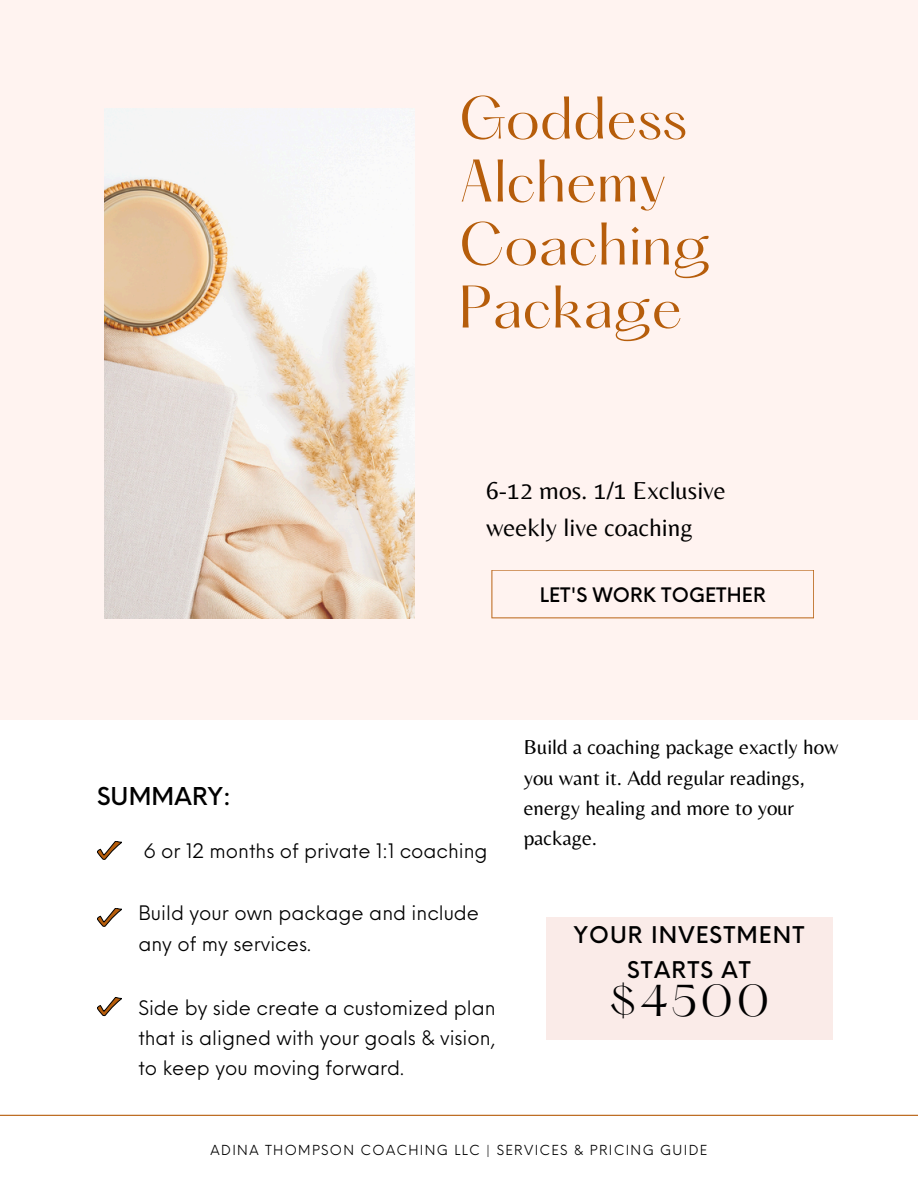
<style>
.page{position:relative;width:918px;height:1188px;background:#fff}
.page>*{position:absolute;margin:0;border:0;box-sizing:border-box;transform-origin:0 0}
.t1{font:52.5px/63px "Hatton";color:#b65d0b}
.t2{font:39px "Hatton";color:#000}
.t3{font:25.5px/37.2px "Belleza";color:#000}
.t4{font:500 24px "Neue Einstellung";letter-spacing:.005em;color:#000}
.t5{font:500 22.5px/34.8px "Neue Einstellung";letter-spacing:.05em;color:#000;text-align:center}
.t6{font:21px/30.3px "Belleza";color:#000}
.t7{font:19.5px/30.3px "Neue Einstellung";color:#000}
.t8{font:500 19.5px "Neue Einstellung";letter-spacing:.005em;color:#000}
.t9{font:13.5px "Neue Einstellung";letter-spacing:.1em;color:#000}
</style>
<div class="page">
<div style="left:0;top:0;width:918px;height:720px;background:#fff3f0"></div>
<img style="left:104px;top:109px;width:311px;height:510px">
<div style="left:546px;top:917px;width:286px;height:123px;background:#faebe8"></div>
<svg style="left:491px;top:570px;width:323px;height:48px"></svg>
<svg style="left:97px;top:841px;width:25px;height:19px"></svg>
<svg style="left:97px;top:908px;width:25px;height:19px"></svg>
<svg style="left:97px;top:997px;width:25px;height:19px"></svg>
<hr style="left:0;top:1115px;width:918px;height:1px;background:#b65d0b">
<h4 class="t1" style="left:459px;top:92px;width:253px">Goddess<br>Alchemy<br>Coaching<br>Package</h4>
<p class="t3" style="left:486px;top:472px;width:241px">6-12 mos. 1/1 Exclusive weekly live coaching</p>
<h1 class="t8" style="left:540px;top:578px;width:227px">LET'S WORK TOGETHER</h1>
<p class="t4" style="left:97px;top:774px;width:135px">SUMMARY:</p>
<h6 class="t7" style="left:144px;top:834px;width:345px">6 or 12 months of private 1:1 coaching</h6>
<p class="t7" style="left:138px;top:896px;width:342px">Build your own package and include any of my services.</p>
<p class="t7" style="left:138px;top:990px;width:359px;text-align:justify">Side by side create a customized plan that is aligned with your goals &amp; vision, to keep you moving forward.</p>
<p class="t6" style="left:524px;top:732px;width:316px">Build a coaching package exactly how you want it. Add regular readings, energy healing and more to your package.</p>
<h3 class="t5" style="left:574px;top:916px;width:232px">YOUR INVESTMENT<br>STARTS AT</h3>
<p class="t2" style="left:608px;top:983px;width:163px">$4500</p>
<p class="t9" style="left:211px;top:1138px;width:498px">ADINA THOMPSON COACHING LLC | SERVICES &amp; PRICING GUIDE</p>
</div>
